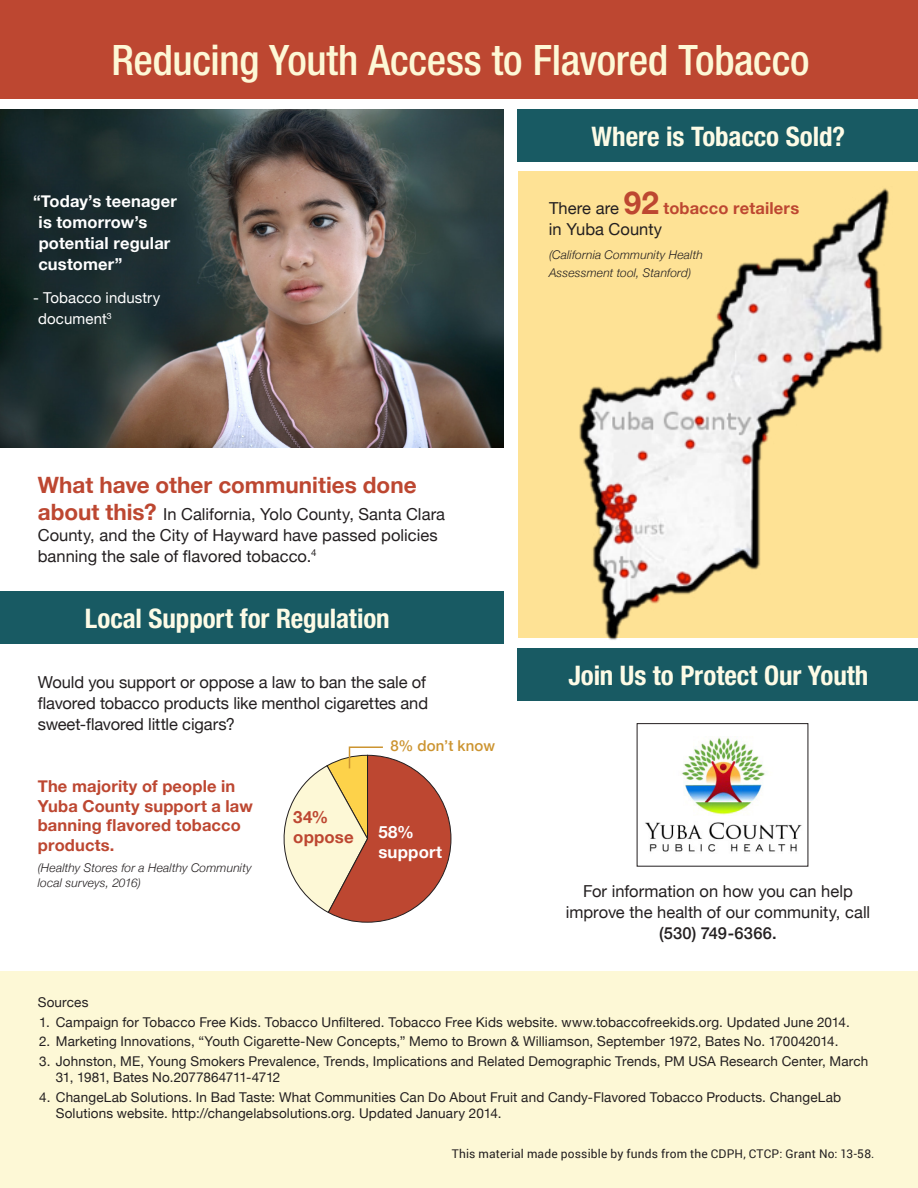
<style>
.page{position:relative;width:918px;height:1188px;background:#fff}
.page>*{position:absolute;margin:0;border:0;box-sizing:border-box;transform-origin:0 0}
.t1{font:500 condensed 42px "Helvetica Neue";letter-spacing:-.01em;color:#fdf8d6}
.t2{font:700 condensed 27px "Helvetica Neue";letter-spacing:-.005em;color:#fdfbe6}
.t3{font:700 22.5px "Helvetica Neue";color:#bd4731}
.t4{font:700 16.8px/20px "Helvetica Neue";letter-spacing:.01em;color:#fff}
.t5{font:700 16.8px/20px "Helvetica Neue";letter-spacing:.01em;color:#bd4731}
.t6{font:16.5px/21px "Helvetica Neue";color:#231f20}
.t7{font:700 16.5px/19.8px "Helvetica Neue";letter-spacing:.01em;color:#bd4731}
.t8{font:700 16.5px/21px "Helvetica Neue";letter-spacing:.01em;color:#fff}
.t9{font:500 16.5px "Helvetica Neue";letter-spacing:.01em;color:#231f20}
.t10{font:15px/21px "Helvetica Neue";letter-spacing:.005em;color:#fff}
.t11{font:500 15px "Helvetica Neue";letter-spacing:.005em;color:#cc9430}
.t12{font:13.5px/16.5px "Helvetica Neue";letter-spacing:.01em;color:#231f20}
.t13{font:italic 300 12px/15px "Helvetica Neue";letter-spacing:.015em;color:#231f20}
.t14{font:12px "Roboto";letter-spacing:.015em;color:#231f20}
.s1{font-weight:700;font-size:22.5px;color:#bd4731}
.s2{font-weight:700;font-size:31.5px;color:#bd4731}
.s3{font-weight:700;color:#bd4731}
</style>
<div class="page">
<div style="left:519px;top:171px;width:399px;height:467px;background:#fee295"></div>
<div style="left:0;top:971px;width:918px;height:217px;background:#fdf8d6"></div>
<div style="left:0;top:0;width:918px;height:99px;background:#bd4731"></div>
<div style="left:0;top:591px;width:503px;height:53px;background:#185a63"></div>
<div style="left:518px;top:110px;width:400px;height:52px;background:#185a63"></div>
<div style="left:518px;top:649px;width:400px;height:52px;background:#185a63"></div>
<img style="left:0;top:110px;width:503px;height:338px">
<svg style="left:283px;top:746px;width:169px;height:177px"></svg>
<img style="left:579px;top:188px;width:310px;height:452px">
<img style="left:645px;top:736px;width:157px;height:116px">
<h1 class="t1" style="left:111px;top:35px;width:700px">Reducing Youth Access to Flavored Tobacco</h1>
<p class="t8" style="left:38px;top:191px;width:140px;text-indent:-5px">“Today’s teenager is tomorrow’s potential regular customer”</p>
<p class="t10" style="left:38px;top:287px;width:124px;text-indent:-5px">- Tobacco industry document<sup>3</sup></p>
<h3 class="t3" style="left:38px;top:467px;width:380px">What have other communities done</h3>
<p class="t6" style="left:38px;top:503px;width:409px"><span class="s1">about this?</span> In California, Yolo County, Santa Clara<br>County, and the City of Hayward have passed policies banning the sale of flavored tobacco.<sup>4</sup></p>
<h2 class="t2" style="left:85px;top:602px;width:306px">Local Support for Regulation</h2>
<h2 class="t2" style="left:592px;top:120px;width:255px">Where is Tobacco Sold?</h2>
<p class="t6" style="left:549px;top:198px;width:252px">There are <span class="s2">92</span> <span class="s3">tobacco retailers </span>in Yuba County</p>
<p class="t13" style="left:549px;top:245px;width:155px;line-height:18px">(California Community Health<br>Assessment tool, Stanford)</p>
<p class="t6" style="left:38px;top:672px;width:390px">Would you support or oppose a law to ban the sale of</p>
<h2 class="t2" style="left:568px;top:659px;width:302px">Join Us to Protect Our Youth</h2>
<p class="t6" style="left:38px;top:693px;width:392px">flavored tobacco products like menthol cigarettes and sweet-flavored little cigars?</p>
<p class="t7" style="left:38px;top:776px;width:217px">The majority of people in<br>Yuba County support a law banning flavored tobacco products.</p>
<p class="t13" style="left:38px;top:860px;width:216px">(Healthy Stores for a Healthy Community local surveys, 2016)</p>
<p class="t5" style="left:293px;top:807px;width:62px">34% oppose</p>
<p class="t11" style="left:390px;top:734px;width:106px">8% don’t know</p>
<p class="t4" style="left:378px;top:823px;width:65px">58% support</p>
<p class="t6" style="left:566px;top:881px;width:306px;text-align:center">For information on how you can help improve the health of our community, call</p>
<p class="t9" style="left:659px;top:920px;width:119px">(530) 749-6366.</p>
<p class="t12" style="left:38px;top:994px;width:52px">Sources</p>
<p class="t12" style="left:39px;top:1014px;width:812px">1. Campaign for Tobacco Free Kids. Tobacco Unfiltered. Tobacco Free Kids website. www.tobaccofreekids.org. Updated June 2014.</p>
<p class="t12" style="left:39px;top:1033px;width:801px">2. Marketing Innovations, “Youth Cigarette-New Concepts,” Memo to Brown &amp; Williamson, September 1972, Bates No. 170042014.</p>
<p class="t12" style="left:56px;top:1053px;width:814px;text-indent:-16px">3. Johnston, ME, Young Smokers Prevalence, Trends, Implications and Related Demographic Trends, PM USA Research Center, March<br>31, 1981, Bates No.2077864711-4712</p>
<p class="t12" style="left:56px;top:1089px;width:787px;text-indent:-16px">4. ChangeLab Solutions. In Bad Taste: What Communities Can Do About Fruit and Candy-Flavored Tobacco Products. ChangeLab<br>Solutions website. http://changelabsolutions.org. Updated January 2014.</p>
<p class="t14" style="left:452px;top:1146px;width:424px">This material made possible by funds from the CDPH, CTCP: Grant No: 13-58.</p>
</div>
